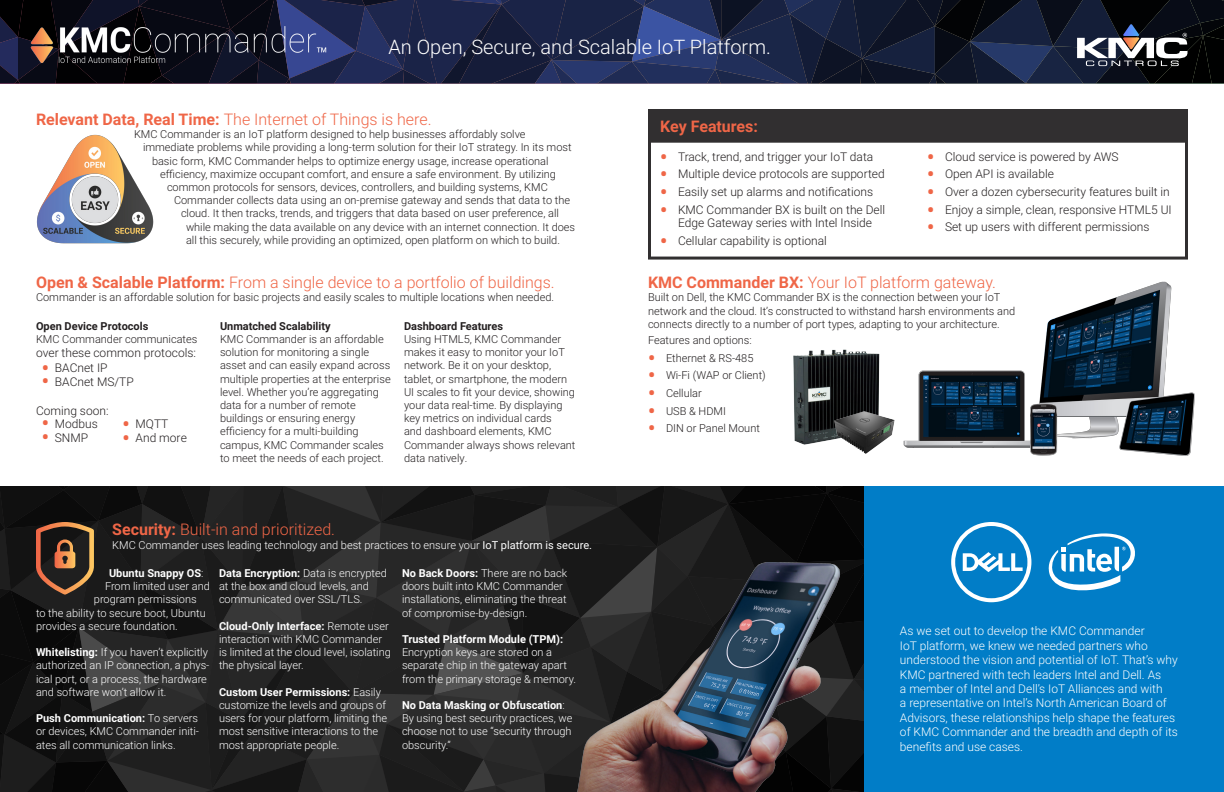
<style>
.page{position:relative;width:1224px;height:792px;background:#fff}
.page>*{position:absolute;margin:0;border:0;box-sizing:border-box;transform-origin:0 0}
.t1{font:300 20px "Roboto";color:#fff}
.t2{font:300 16px "Roboto";color:#ef6647}
.t3{font:700 16px "Roboto";color:#ef6647}
.t4{font:300 12px/13.2px "Roboto";color:#231f20;text-align:center}
.t5{font:300 12px/14.4px "Roboto";color:#fff}
.t6{font:300 11px/13.2px "Roboto";color:#231f20}
.t7{font:300 11px/13.2px "Roboto";color:#fff}
.t8{font:700 11px "Roboto";color:#231f20}
.t9{font:700 11px "Roboto";color:#fff}
.s1{font-weight:700}
.s2{font-weight:700;font-size:20px;color:#ef6647}
.s3{font-weight:400}
.s4{font-weight:300}
</style>
<div class="page">
<div style="left:648px;top:109px;width:540px;height:31px;background:#312f30"></div>
<div style="left:648px;top:140px;width:540px;height:120px;border:3px solid #312f30"></div>
<div style="left:864px;top:486px;width:360px;height:306px;background:#017dc7"></div>
<img style="left:905px;top:281px;width:290px;height:175px">
<img style="left:36px;top:134px;width:118px;height:110px">
<svg style="left:1048px;top:533px;width:87px;height:58px"></svg>
<svg style="left:951px;top:522px;width:80px;height:80px"></svg>
<svg style="left:0;top:486px;width:864px;height:306px;background:#212020"></svg>
<svg style="left:0;top:0;width:1224px;height:84px;background:#1b223d"></svg>
<img style="left:571px;top:562px;width:268px;height:230px">
<img style="left:26px;top:23px;width:307px;height:43px">
<img style="left:793px;top:349px;width:112px;height:98px">
<img style="left:832px;top:407px;width:63px;height:47px">
<p class="t1" style="left:388px;top:33px;width:384px">An Open, Secure, and Scalable IoT Platform.</p>
<p class="t2" style="left:36px;top:108px;width:397px"><span class="s1">Relevant Data, Real Time:</span> The Internet of Things is here.</p>
<p class="t6" style="left:134px;top:127px;width:393px">KMC Commander is an IoT platform designed to help businesses affordably solve</p>
<p class="t6" style="left:143px;top:140px;width:430px">immediate problems while providing a long-term solution for their IoT strategy. In its most</p>
<p class="t6" style="left:152px;top:154px;width:398px">basic form, KMC Commander helps to optimize energy usage, increase operational</p>
<p class="t6" style="left:160px;top:167px;width:397px">efficiency, maximize occupant comfort, and ensure a safe environment. By utilizing</p>
<p class="t6" style="left:167px;top:180px;width:382px">common protocols for sensors, devices, controllers, and building systems, KMC</p>
<p class="t6" style="left:174px;top:193px;width:398px">Commander collects data using an on-premise gateway and sends that data to the</p>
<p class="t6" style="left:181px;top:206px;width:379px">cloud. It then tracks, trends, and triggers that data based on user preference, all</p>
<p class="t6" style="left:186px;top:220px;width:391px">while making the data available on any device with an internet connection. It does</p>
<p class="t6" style="left:186px;top:233px;width:376px">all this securely, while providing an optimized, open platform on which to build.</p>
<p class="t3" style="left:660px;top:115px;width:99px">Key Features:</p>
<p class="t4" style="left:660px;top:149px;width:215px"><span class="s2">•</span> Track, trend, and trigger your IoT data</p>
<p class="t4" style="left:660px;top:167px;width:226px"><span class="s2">•</span> Multiple device protocols are supported</p>
<p class="t4" style="left:660px;top:185px;width:215px"><span class="s2">•</span> Easily set up alarms and notifications</p>
<p class="t4" style="left:660px;top:202px;width:227px"><span class="s2">•</span> KMC Commander BX is built on the Dell<br>Edge Gateway series with Intel Inside</p>
<p class="t4" style="left:660px;top:233px;width:168px"><span class="s2">•</span> Cellular capability is optional</p>
<p class="t4" style="left:927px;top:149px;width:193px"><span class="s2">•</span> Cloud service is powered by AWS</p>
<p class="t4" style="left:927px;top:167px;width:128px"><span class="s2">•</span> Open API is available</p>
<p class="t4" style="left:927px;top:185px;width:244px"><span class="s2">•</span> Over a dozen cybersecurity features built in</p>
<p class="t4" style="left:927px;top:202px;width:246px"><span class="s2">•</span> Enjoy a simple, clean, responsive HTML5 UI</p>
<p class="t4" style="left:927px;top:220px;width:224px"><span class="s2">•</span> Set up users with different permissions</p>
<p class="t2" style="left:36px;top:271px;width:520px"><span class="s1">Open &amp; Scalable Platform:</span> From a single device to a portfolio of buildings.</p>
<p class="t6" style="left:36px;top:291px;width:520px">Commander is an affordable solution for basic projects and easily scales to multiple locations when needed.</p>
<p class="t8" style="left:36px;top:318px;width:114px">Open Device Protocols</p>
<p class="t6" style="left:36px;top:332px;width:163px">KMC Commander communicates</p>
<p class="t4" style="left:36px;top:346px;width:162px">over these common protocols:</p>
<p class="t4" style="left:42px;top:360px;width:67px"><span class="s2">•</span> BACnet IP</p>
<p class="t4" style="left:42px;top:375px;width:94px"><span class="s2">•</span> BACnet MS/TP</p>
<p class="t4" style="left:36px;top:404px;width:74px">Coming soon:</p>
<p class="t4" style="left:42px;top:417px;width:128px"><span class="s2">•</span> Modbus <span class="s2">•</span> MQTT</p>
<p class="t4" style="left:42px;top:431px;width:48px"><span class="s2">•</span> SNMP</p>
<p class="t4" style="left:123px;top:431px;width:66px"><span class="s2">•</span> And more</p>
<p class="t8" style="left:220px;top:318px;width:112px">Unmatched Scalability</p>
<p class="t6" style="left:220px;top:332px;width:172px">KMC Commander is an affordable solution for monitoring a single asset and can easily expand across multiple properties at the enterprise level. Whether you’re aggregating data for a number of remote buildings or ensuring energy efficiency for a multi-building campus, KMC Commander scales to meet the needs of each project.</p>
<p class="t8" style="left:404px;top:318px;width:101px">Dashboard Features</p>
<p class="t6" style="left:404px;top:332px;width:173px">Using HTML5, KMC Commander makes it easy to monitor your IoT network. Be it on your desktop, tablet, or smartphone, the modern<br>UI scales to fit your device, showing your data real-time. By displaying key metrics on individual cards<br>and dashboard elements, KMC<br>Commander always shows relevant data natively.</p>
<p class="t2" style="left:112px;top:519px;width:224px"><span class="s1">Security:</span> Built-in and prioritized.</p>
<p class="t7" style="left:112px;top:538px;width:481px">KMC Commander uses leading technology and best practices to ensure your <span class="s3">IoT platform is secure.</span></p>
<p class="t9" style="left:109px;top:565px;width:96px">Ubuntu Snappy OS<span class="s4">:</span></p>
<p class="t7" style="left:105px;top:579px;width:107px">From limited user and</p>
<p class="t7" style="left:94px;top:593px;width:104px">program permissions</p>
<p class="t7" style="left:36px;top:606px;width:171px">to the ability to secure boot, Ubuntu</p>
<p class="t7" style="left:36px;top:619px;width:143px">provides a secure foundation.</p>
<p class="t7" style="left:36px;top:645px;width:175px"><span class="s1">Whitelisting:</span> If you haven’t explicitly authorized an IP connection, a phys&shy;ical port, or a process, the hardware and software won’t allow it.</p>
<p class="t7" style="left:36px;top:711px;width:165px;text-align:justify"><span class="s1">Push Communication:</span> To servers or devices, KMC Commander initi&shy;ates all communication links.</p>
<p class="t7" style="left:219px;top:566px;width:169px"><span class="s1">Data Encryption:</span> Data is encrypted at the box and cloud levels, and communicated over SSL/TLS.</p>
<p class="t7" style="left:219px;top:619px;width:173px"><span class="s1">Cloud-Only Interface:</span> Remote user interaction with KMC Commander is limited at the cloud level, isolating the physical layer.</p>
<p class="t7" style="left:219px;top:685px;width:170px"><span class="s1">Custom User Permissions:</span> Easily customize the levels and groups of users for your platform, limiting the most sensitive interactions to the most appropriate people.</p>
<p class="t7" style="left:402px;top:566px;width:167px"><span class="s1">No Back Doors:</span> There are no back doors built into KMC Commander installations, eliminating the threat of compromise-by-design.</p>
<p class="t7" style="left:402px;top:632px;width:175px"><span class="s1">Trusted Platform Module (TPM):<br></span>Encryption keys are stored on a separate chip in the gateway apart from the primary storage &amp; memory.</p>
<p class="t7" style="left:402px;top:698px;width:172px"><span class="s1">No Data Masking or Obfuscation</span>:<br>By using best security practices, we choose not to use “security through obscurity.”</p>
<p class="t2" style="left:648px;top:271px;width:350px"><span class="s1">KMC Commander BX:</span> Your IoT platform gateway.</p>
<p class="t6" style="left:648px;top:291px;width:369px">Built on Dell, the KMC Commander BX is the connection between your IoT network and the cloud. It’s constructed to withstand harsh environments and connects directly to a number of port types, adapting to your architecture.</p>
<p class="t6" style="left:648px;top:333px;width:105px">Features and options:</p>
<p class="t6" style="left:648px;top:351px;width:107px"><span class="s2">•</span> Ethernet &amp; RS-485</p>
<p class="t6" style="left:648px;top:368px;width:119px"><span class="s2">•</span> Wi-Fi (WAP or Client)</p>
<p class="t6" style="left:648px;top:386px;width:55px"><span class="s2">•</span> Cellular</p>
<p class="t6" style="left:648px;top:404px;width:80px"><span class="s2">•</span> USB &amp; HDMI</p>
<p class="t6" style="left:648px;top:421px;width:113px"><span class="s2">•</span> DIN or Panel Mount</p>
<p class="t5" style="left:900px;top:623px;width:280px">As we set out to develop the KMC Commander<br>IoT platform, we knew we needed partners who understood the vision and potential of IoT. That’s why KMC partnered with tech leaders Intel and Dell. As<br>a member of Intel and Dell’s IoT Alliances and with<br>a representative on Intel’s North American Board of Advisors, these relationships help shape the features of KMC Commander and the breadth and depth of its benefits and use cases.</p>
</div>
